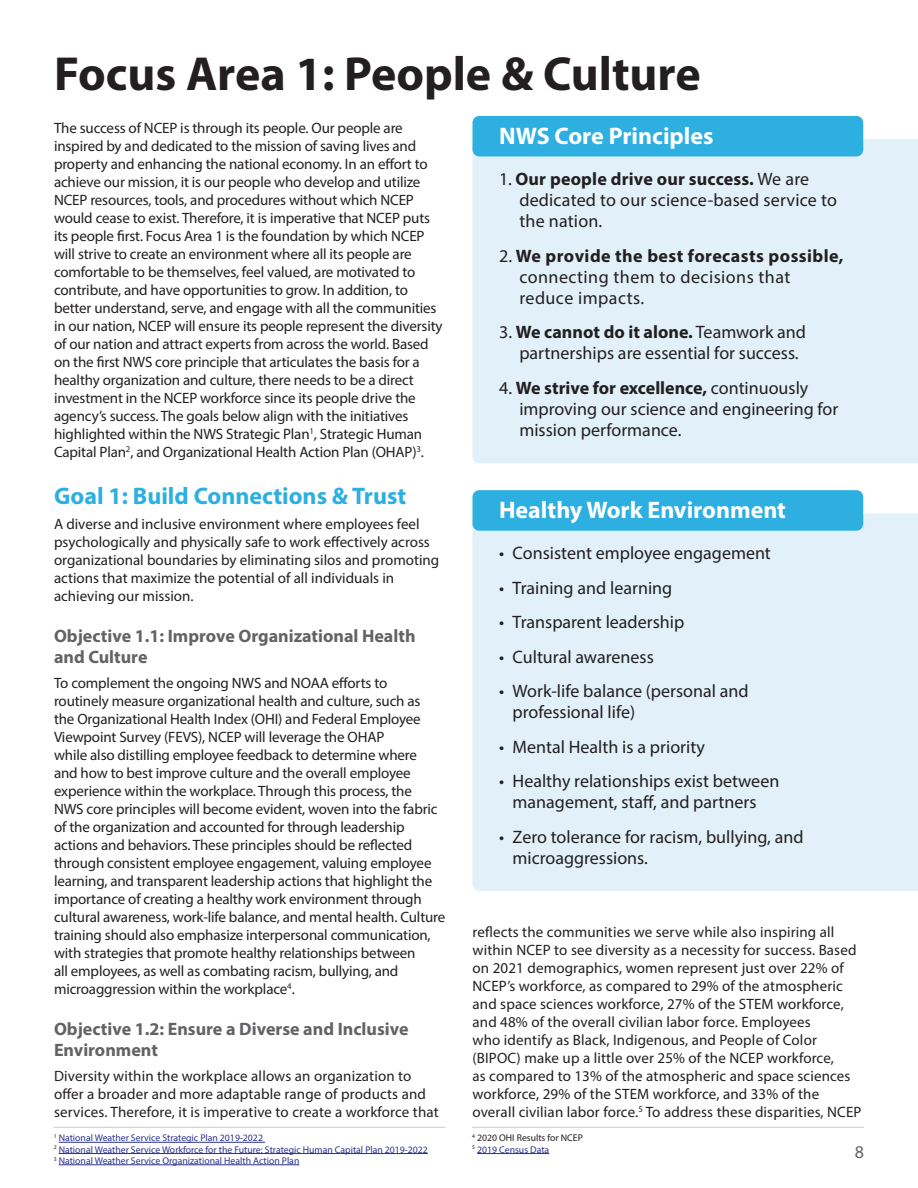
<style>
.page{position:relative;width:918px;height:1188px;background:#fff}
.page>*{position:absolute;margin:0;border:0;box-sizing:border-box;transform-origin:0 0}
.Header_Text{font:700 48px "Myriad Pro";color:#231f20}
.Sub_Header_Text{font:700 24px "Myriad Pro";color:#fff}
.Sub_Header_Text-2{font:700 24px "Myriad Pro";color:#2dafe1}
.t1{font:18px/21px "Myriad Pro";color:#231f20}
.Sub_Subheader_Text{font:700 18px/21px "Myriad Pro";color:#636366}
.t2{font:18px/21px "Myriad Pro";letter-spacing:.025em;color:#231f20}
.t3{font:18px "Myriad Pro";color:#636366}
.Body_Text{font:15px/18px "Myriad Pro";letter-spacing:-.01em;color:#231f20}
.Body_Text-2{font:15px/18px "Myriad Pro";letter-spacing:.01em;color:#231f20}
.Footnotes{font:9.75px "Myriad Pro";color:#2a328f}
.Footnotes-2{font:9.75px "Myriad Pro";color:#231f20}
.s1{font-weight:700}
</style>
<div class="page">
<div style="left:472px;top:139px;width:446px;height:324px;background:#e1f0f9"></div>
<div style="left:472px;top:116px;width:391px;height:40px;background:#2dafe1;border-radius:7px"></div>
<div style="left:472px;top:514px;width:446px;height:377px;background:#e1f0f9"></div>
<div style="left:472px;top:490px;width:391px;height:41px;background:#2dafe1;border-radius:7px"></div>
<hr style="left:54px;top:1127px;width:392px;height:1px;background:#c7c8ca">
<hr style="left:59px;top:1142px;width:206px;height:1px;background:#2a328f">
<hr style="left:59px;top:1153px;width:369px;height:1px;background:#2a328f">
<hr style="left:59px;top:1165px;width:240px;height:1px;background:#2a328f">
<hr style="left:472px;top:1127px;width:392px;height:1px;background:#c7c8ca">
<hr style="left:477px;top:1153px;width:72px;height:1px;background:#2a328f">
<p class="Header_Text" style="left:54px;top:43px;width:648px">Focus Area 1: People &amp; Culture</p>
<p class="Body_Text" style="left:54px;top:118px;width:390px">The success of NCEP is through its people. Our people are inspired by and dedicated to the mission of saving lives and property and enhancing the national economy. In an effort to achieve our mission, it is our people who develop and utilize NCEP resources, tools, and procedures without which NCEP would cease to exist. Therefore, it is imperative that NCEP puts its people first. Focus Area 1 is the foundation by which NCEP will strive to create an environment where all its people are comfortable to be themselves, feel valued, are motivated to contribute, and have opportunities to grow. In addition, to better understand, serve, and engage with all the communities in our nation, NCEP will ensure its people represent the diversity of our nation and attract experts from across the world. Based on the first NWS core principle that articulates the basis for a healthy organization and culture, there needs to be a direct investment in the NCEP workforce since its people drive the agency’s success. The goals below align with the initiatives highlighted within the NWS Strategic Plan<sup>1</sup>, Strategic Human Capital Plan<sup>2</sup>, and Organizational Health Action Plan (OHAP)<sup>3</sup>.</p>
<p class="Sub_Header_Text-2" style="left:54px;top:480px;width:354px">Goal 1: Build Connections &amp; Trust</p>
<p class="Body_Text" style="left:54px;top:514px;width:387px">A diverse and inclusive environment where employees feel psychologically and physically safe to work effectively across organizational boundaries by eliminating silos and promoting actions that maximize the potential of all individuals in achieving our mission.</p>
<p class="Sub_Subheader_Text" style="left:54px;top:625px;width:363px">Objective 1.1: Improve Organizational Health and Culture</p>
<p class="Body_Text" style="left:54px;top:673px;width:393px">To complement the ongoing NWS and NOAA efforts to routinely measure organizational health and culture, such as<br>the Organizational Health Index (OHI) and Federal Employee Viewpoint Survey (FEVS), NCEP will leverage the OHAP<br>while also distilling employee feedback to determine where<br>and how to best improve culture and the overall employee experience within the workplace. Through this process, the<br>NWS core principles will become evident, woven into the fabric of the organization and accounted for through leadership actions and behaviors. These principles should be reflected through consistent employee engagement, valuing employee learning, and transparent leadership actions that highlight the importance of creating a healthy work environment through cultural awareness, work-life balance, and mental health. Culture training should also emphasize interpersonal communication, with strategies that promote healthy relationships between<br>all employees, as well as combating racism, bullying, and microaggression within the workplace<sup>4</sup>.</p>
<p class="Sub_Subheader_Text" style="left:54px;top:1018px;width:356px">Objective 1.2: Ensure a Diverse and Inclusive<br>Environment</p>
<p class="Body_Text-2" style="left:54px;top:1066px;width:386px">Diversity within the workplace allows an organization to offer a broader and more adaptable range of products and services. Therefore, it is imperative to create a workforce that</p>
<p class="Sub_Header_Text" style="left:499px;top:120px;width:216px">NWS Core Principles</p>
<p class="t1" style="left:519px;top:168px;width:319px;text-indent:-20px">1. <span class="s1">Our people drive our success.</span> We are dedicated to our science-based service to the nation.</p>
<p class="t2" style="left:519px;top:245px;width:326px;text-indent:-20px">2. <span class="s1">We provide the best forecasts possible, </span>connecting them to decisions that reduce impacts.</p>
<p class="t1" style="left:519px;top:321px;width:288px;text-indent:-20px">3. <span class="s1">We cannot do it alone.</span> Teamwork and partnerships are essential for success.</p>
<p class="t1" style="left:519px;top:377px;width:321px;text-indent:-20px">4. <span class="s1">We strive for excellence,</span> continuously improving our science and engineering for mission performance.</p>
<p class="Sub_Header_Text" style="left:499px;top:494px;width:288px">Healthy Work Environment</p>
<p class="t1" style="left:499px;top:543px;width:273px">• Consistent employee engagement</p>
<p class="t1" style="left:499px;top:577px;width:175px">• Training and learning</p>
<p class="t1" style="left:499px;top:612px;width:187px">• Transparent leadership</p>
<p class="t1" style="left:499px;top:646px;width:156px">• Cultural awareness</p>
<p class="t1" style="left:513px;top:681px;width:238px;text-indent:-14px">• Work-life balance (personal and professional life)</p>
<p class="t1" style="left:499px;top:736px;width:207px">• Mental Health is a priority</p>
<p class="t1" style="left:499px;top:771px;width:282px;text-align:center">• Healthy relationships exist between management, staff, and partners</p>
<p class="t1" style="left:513px;top:826px;width:292px;text-indent:-14px">• Zero tolerance for racism, bullying, and microaggressions.</p>
<p class="Body_Text-2" style="left:472px;top:922px;width:391px">reflects the communities we serve while also inspiring all within NCEP to see diversity as a necessity for success. Based on 2021 demographics, women represent just over 22% of NCEP’s workforce, as compared to 29% of the atmospheric and space sciences workforce, 27% of the STEM workforce, and 48% of the overall civilian labor force. Employees<br>who identify as Black, Indigenous, and People of Color (BIPOC) make up a little over 25% of the NCEP workforce,<br>as compared to 13% of the atmospheric and space sciences workforce, 29% of the STEM workforce, and 33% of the overall civilian labor force.<sup>5</sup> To address these disparities, NCEP</p>
<p class="Footnotes" style="left:54px;top:1132px;width:211px"><sup>1</sup> National Weather Service Strategic Plan 2019-2022</p>
<p class="Footnotes" style="left:54px;top:1143px;width:376px"><sup>2</sup> National Weather Service Workforce for the Future: Strategic Human Capital Plan 2019-2022</p>
<p class="Footnotes" style="left:54px;top:1155px;width:247px"><sup>3</sup> National Weather Service Organizational Health Action Plan</p>
<p class="Footnotes-2" style="left:472px;top:1132px;width:112px"><sup>4</sup> 2020 OHI Results for NCEP</p>
<p class="Footnotes" style="left:472px;top:1143px;width:79px"><sup>5</sup> 2019 Census Data</p>
<p class="t3" style="left:855px;top:1141px;width:11px">8</p>
</div>
